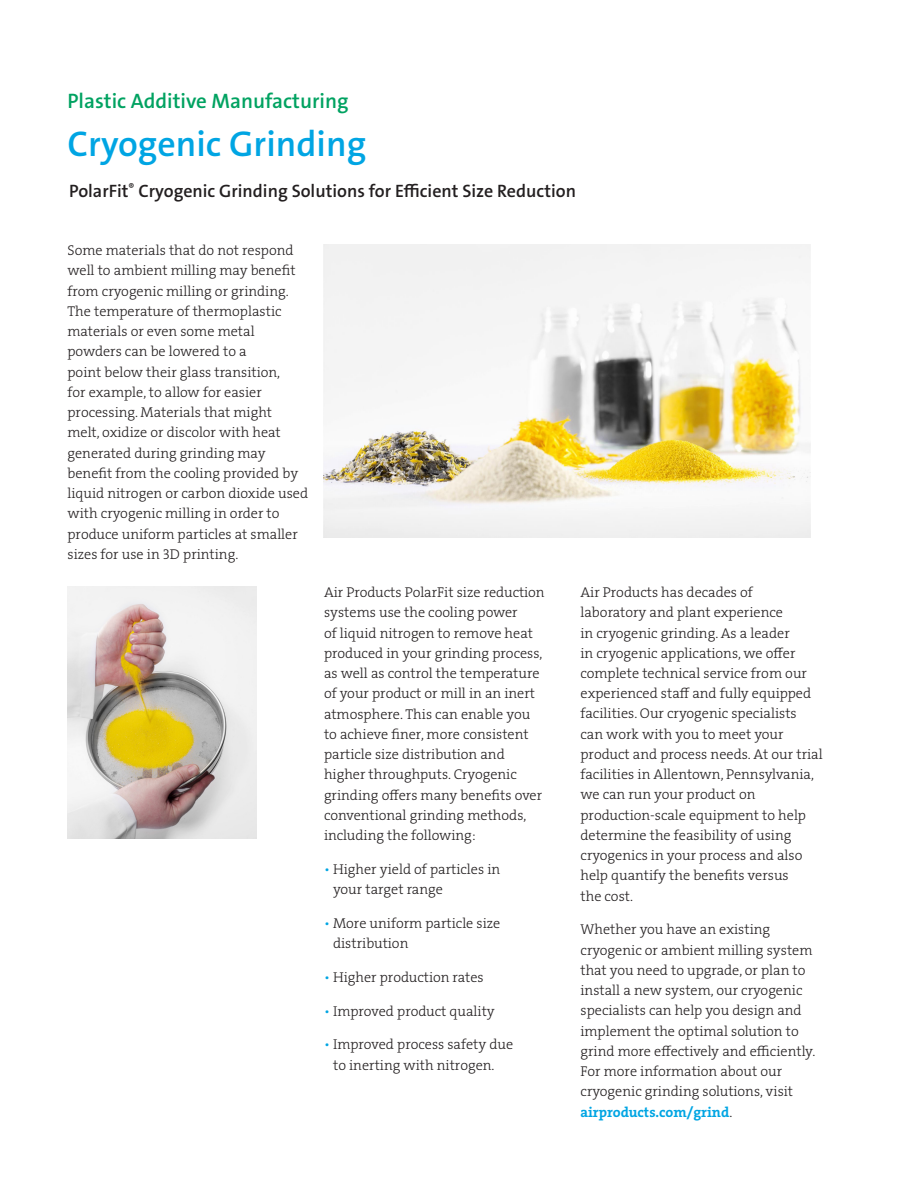
<style>
.page{position:relative;width:918px;height:1188px;background:#fff}
.page>*{position:absolute;margin:0;border:0;box-sizing:border-box;transform-origin:0 0}
.t1{font:600 36px "The Sans LF";color:#00a5e3}
.t2{font:600 21px "The Sans LF";color:#00a261}
.t3{font:600 18px "The Sans LF";color:#231f20}
.t4{font:14.25px/20.2px "The Serif LP3 Lig";color:#231f20}
.t5{font:14.25px "The Serif LP7 Bld";color:#00a5e3}
.s1{color:#00a5e3}
.s2{font-family:"The Serif LP3 Lig";color:#231f20}
</style>
<div class="page">
<img style="left:68px;top:586px;width:188px;height:252px">
<img style="left:323px;top:245px;width:488px;height:292px">
<h2 class="t2" style="left:68px;top:87px;width:283px">Plastic Additive Manufacturing</h2>
<h1 class="t1" style="left:68px;top:120px;width:300px">Cryogenic Grinding</h1>
<p class="t3" style="left:69px;top:179px;width:508px">PolarFit<sup>®</sup> Cryogenic Grinding Solutions for Efficient Size Reduction</p>
<p class="t4" style="left:68px;top:240px;width:242px">Some materials that do not respond well to ambient milling may benefit from cryogenic milling or grinding.<br>The temperature of thermoplastic materials or even some metal powders can be lowered to a<br>point below their glass transition,<br>for example, to allow for easier processing. Materials that might<br>melt, oxidize or discolor with heat generated during grinding may benefit from the cooling provided by liquid nitrogen or carbon dioxide used with cryogenic milling in order to produce uniform particles at smaller sizes for use in 3D printing.</p>
<p class="t4" style="left:324px;top:582px;width:222px">Air Products PolarFit size reduction systems use the cooling power<br>of liquid nitrogen to remove heat produced in your grinding process, as well as control the temperature of your product or mill in an inert atmosphere. This can enable you to achieve finer, more consistent particle size distribution and higher throughputs. Cryogenic grinding offers many benefits over conventional grinding methods, including the following:</p>
<p class="t4" style="left:333px;top:859px;width:169px;text-indent:-9px"><span class="s1">•</span> Higher yield of particles in your target range</p>
<p class="t4" style="left:333px;top:913px;width:169px;text-indent:-9px"><span class="s1">•</span> More uniform particle size distribution</p>
<p class="t4" style="left:324px;top:967px;width:161px"><span class="s1">•</span> Higher production rates</p>
<p class="t4" style="left:324px;top:1001px;width:172px"><span class="s1">•</span> Improved product quality</p>
<p class="t4" style="left:333px;top:1034px;width:182px;text-indent:-9px"><span class="s1">•</span> Improved process safety due to inerting with nitrogen.</p>
<p class="t4" style="left:580px;top:582px;width:244px">Air Products has decades of<br>laboratory and plant experience<br>in cryogenic grinding. As a leader<br>in cryogenic applications, we offer complete technical service from our experienced staff and fully equipped facilities. Our cryogenic specialists can work with you to meet your product and process needs. At our trial facilities in Allentown, Pennsylvania, we can run your product on production-scale equipment to help determine the feasibility of using cryogenics in your process and also help quantify the benefits versus<br>the cost.</p>
<p class="t4" style="left:580px;top:920px;width:236px">Whether you have an existing cryogenic or ambient milling system that you need to upgrade, or plan to install a new system, our cryogenic specialists can help you design and implement the optimal solution to grind more effectively and efficiently.<br>For more information about our cryogenic grinding solutions, visit</p>
<p class="t5" style="left:580px;top:1102px;width:153px">airproducts.com/grind<span class="s2">.</span></p>
</div>
